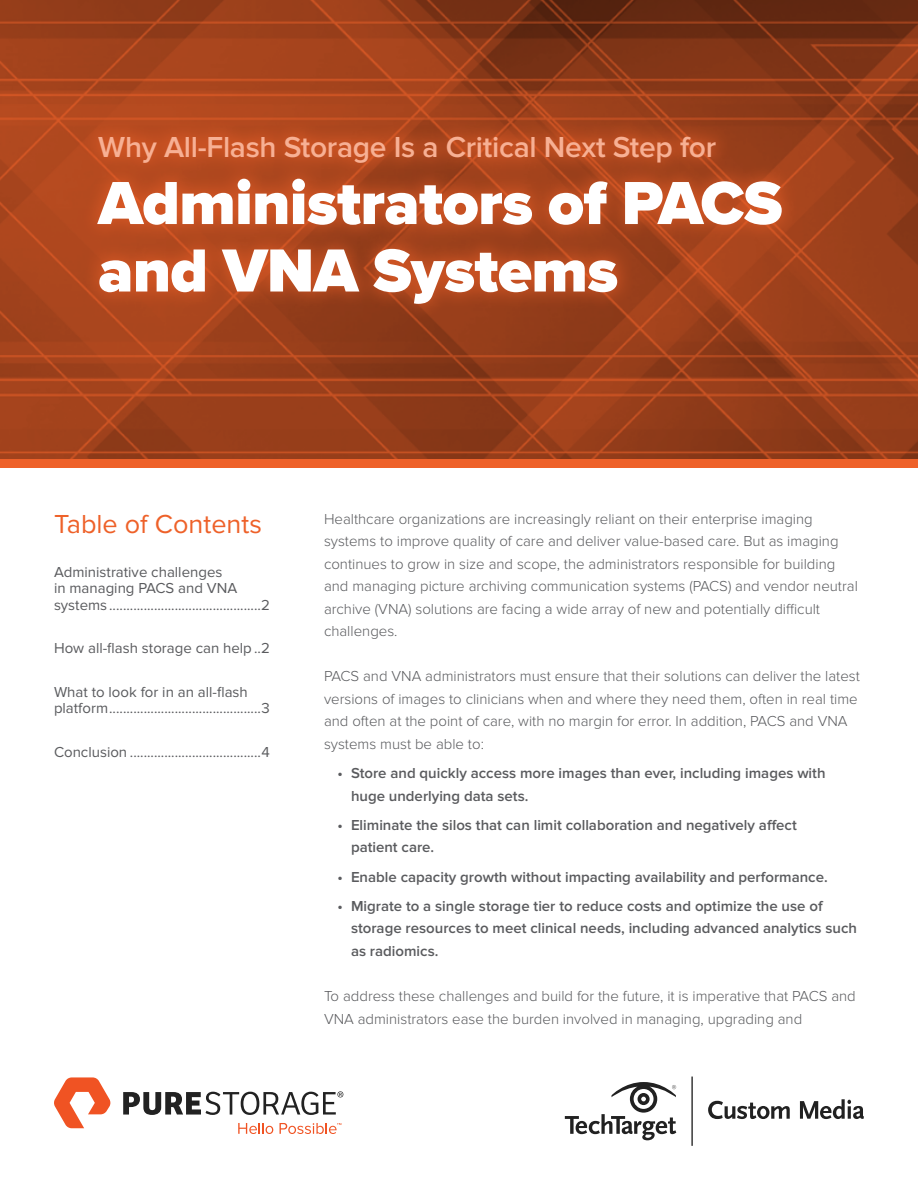
<style>
.page{position:relative;width:918px;height:1188px;background:#fff}
.page>*{position:absolute;margin:0;border:0;box-sizing:border-box;transform-origin:0 0}
.t1{font:900 63px/67.5px "Proxima Nova";letter-spacing:-.01em;color:#fff}
.t2{font:600 30px "Proxima Nova";letter-spacing:-.01em;color:#f7b094}
.t3{font:27px "Proxima Nova";color:#ee6129}
.t4{font:300 15px/22.5px "Proxima Nova";color:#5a5b5e}
.t5{font:600 15px/22.5px "Proxima Nova";color:#5a5b5e}
.t6{font:15px/16.5px "Proxima Nova";color:#5a5b5e}
</style>
<div class="page">
<img style="left:0;top:0;width:918px;height:459px">
<div style="left:79px;top:117px;width:721px;height:204px;background:#ee6129;opacity:.6"></div>
<svg style="left:238px;top:1123px;width:35px;height:11px"></svg>
<svg style="left:280px;top:1123px;width:61px;height:11px"></svg>
<svg style="left:54px;top:1077px;width:57px;height:51px"></svg>
<svg style="left:123px;top:1091px;width:220px;height:24px"></svg>
<svg style="left:565px;top:1082px;width:111px;height:58px"></svg>
<hr style="left:691px;top:1077px;width:2px;height:68px;background:#212121">
<svg style="left:708px;top:1101px;width:82px;height:18px"></svg>
<svg style="left:800px;top:1099px;width:64px;height:20px"></svg>
<h2 class="t2" style="left:98px;top:129px;width:619px">Why All-Flash Storage Is a Critical Next Step for</h2>
<h1 class="t1" style="left:98px;top:169px;width:686px">Administrators of PACS and VNA Systems</h1>
<h3 class="t3" style="left:54px;top:509px;width:209px">Table of Contents</h3>
<p class="t6" style="left:54px;top:564px;width:217px">Administrative challenges<br>in managing PACS and VNA systems ............................................2</p>
<p class="t6" style="left:54px;top:640px;width:217px">How all-flash storage can help ..2</p>
<p class="t6" style="left:54px;top:684px;width:218px">What to look for in an all-flash platform............................................3</p>
<p class="t6" style="left:54px;top:744px;width:217px">Conclusion ......................................4</p>
<p class="t4" style="left:324px;top:508px;width:535px">Healthcare organizations are increasingly reliant on their enterprise imaging systems to improve quality of care and deliver value-based care. But as imaging continues to grow in size and scope, the administrators responsible for building and managing picture archiving communication systems (PACS) and vendor neutral archive (VNA) solutions are facing a wide array of new and potentially difficult challenges.</p>
<p class="t4" style="left:324px;top:665px;width:537px">PACS and VNA administrators must ensure that their solutions can deliver the latest versions of images to clinicians when and where they need them, often in real time and often at the point of care, with no margin for error. In addition, PACS and VNA systems must be able to:</p>
<p class="t5" style="left:351px;top:762px;width:476px;text-indent:-14px">• Store and quickly access more images than ever, including images with huge underlying data sets.</p>
<p class="t5" style="left:351px;top:814px;width:447px;text-indent:-14px">• Eliminate the silos that can limit collaboration and negatively affect patient care.</p>
<p class="t5" style="left:338px;top:866px;width:492px">• Enable capacity growth without impacting availability and performance.</p>
<p class="t5" style="left:351px;top:895px;width:508px;text-indent:-14px">• Migrate to a single storage tier to reduce costs and optimize the use of storage resources to meet clinical needs, including advanced analytics such as radiomics.</p>
<p class="t4" style="left:324px;top:985px;width:533px">To address these challenges and build for the future, it is imperative that PACS and<br>VNA administrators ease the burden involved in managing, upgrading and</p>
</div>
